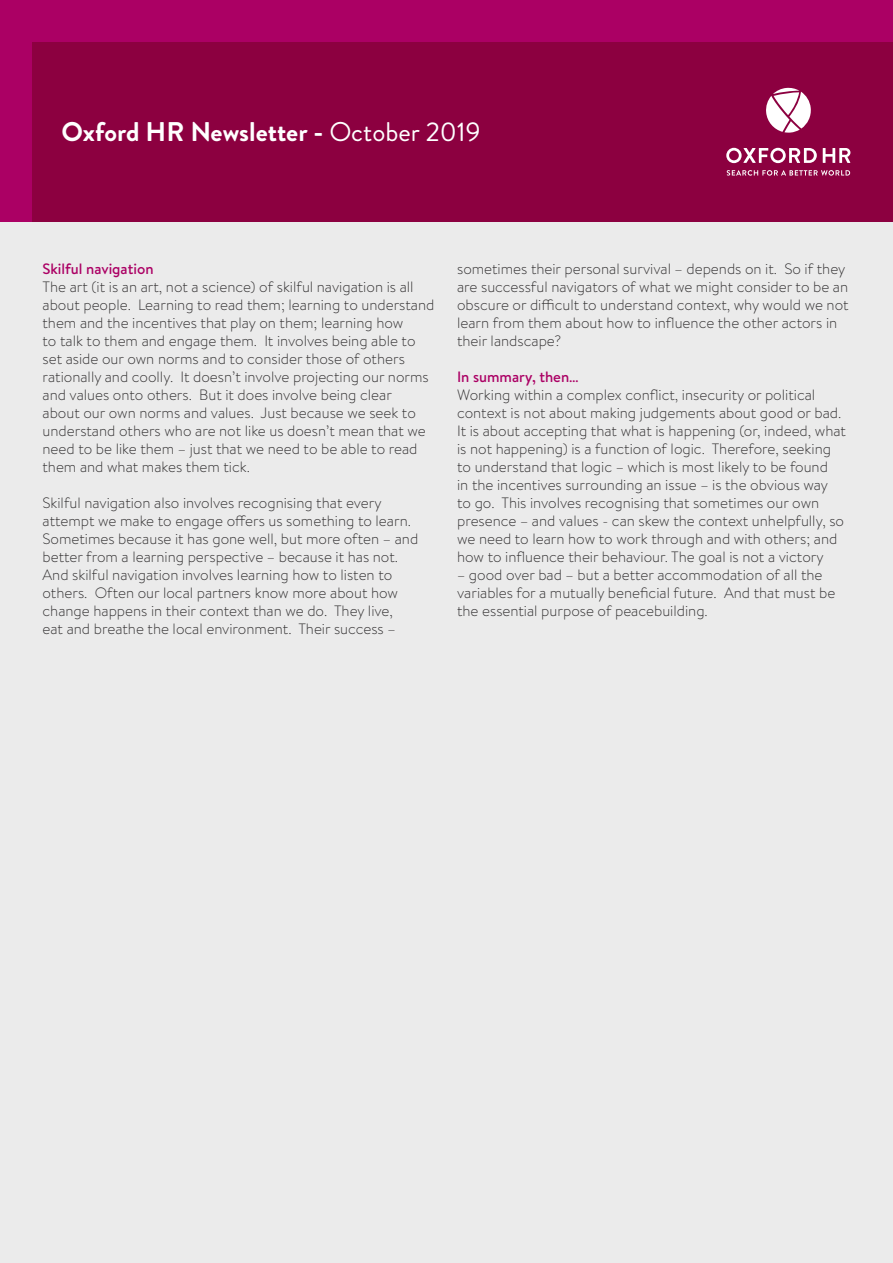
<style>
.page{position:relative;width:893px;height:1263px;background:#ebebeb}
.page>*{position:absolute;margin:0;border:0;box-sizing:border-box;transform-origin:0 0}
.Paragraph_Style_1{font:700 27px "Brandon Grotesque";color:#fff}
.t1{font:300 15px/18px "Brandon Text";color:#312f30}
.t2{font:500 15px "Brandon Text";color:#ab0064}
.s1{font-weight:400}
</style>
<div class="page">
<div style="left:0;top:0;width:893px;height:221px;background:#ab0064"></div>
<div style="left:33px;top:42px;width:860px;height:179px;background:#8c0040"></div>
<svg style="left:766px;top:87px;width:45px;height:46px"></svg>
<svg style="left:727px;top:170px;width:123px;height:6px"></svg>
<svg style="left:726px;top:148px;width:124px;height:15px"></svg>
<p class="Paragraph_Style_1" style="left:62px;top:113px;width:420px">Oxford HR Newsletter - <span class="s1">October 2019</span></p>
<p class="t2" style="left:43px;top:259px;width:113px">Skilful navigation</p>
<p class="t1" style="left:43px;top:277px;width:393px">The art (it is an art, not a science) of skilful navigation is all about people. Learning to read them; learning to understand them and the incentives that play on them; learning how<br>to talk to them and engage them. It involves being able to set aside our own norms and to consider those of others rationally and coolly. It doesn’t involve projecting our norms and values onto others. But it does involve being clear<br>about our own norms and values. Just because we seek to understand others who are not like us doesn’t mean that we need to be like them – just that we need to be able to read them and what makes them tick.</p>
<p class="t1" style="left:43px;top:493px;width:377px">Skilful navigation also involves recognising that every attempt we make to engage offers us something to learn.<br>Sometimes because it has gone well, but more often – and better from a learning perspective – because it has not.</p>
<p class="t1" style="left:43px;top:565px;width:357px">And skilful navigation involves learning how to listen to others. Often our local partners know more about how change happens in their context than we do. They live, eat and breathe the local environment. Their success –</p>
<p class="t1" style="left:457px;top:259px;width:393px">sometimes their personal survival – depends on it. So if they are successful navigators of what we might consider to be an obscure or difficult to understand context, why would we not learn from them about how to influence the other actors in their landscape?</p>
<p class="t2" style="left:457px;top:367px;width:123px">In summary, then…</p>
<p class="t1" style="left:457px;top:385px;width:390px">Working within a complex conflict, insecurity or political context is not about making judgements about good or bad.<br>It is about accepting that what is happening (or, indeed, what is not happening) is a function of logic. Therefore, seeking to understand that logic – which is most likely to be found<br>in the incentives surrounding an issue – is the obvious way<br>to go. This involves recognising that sometimes our own presence – and values - can skew the context unhelpfully, so we need to learn how to work through and with others; and how to influence their behaviour. The goal is not a victory</p>
<p class="t1" style="left:457px;top:565px;width:380px">– good over bad – but a better accommodation of all the variables for a mutually beneficial future. And that must be the essential purpose of peacebuilding.</p>
</div>
